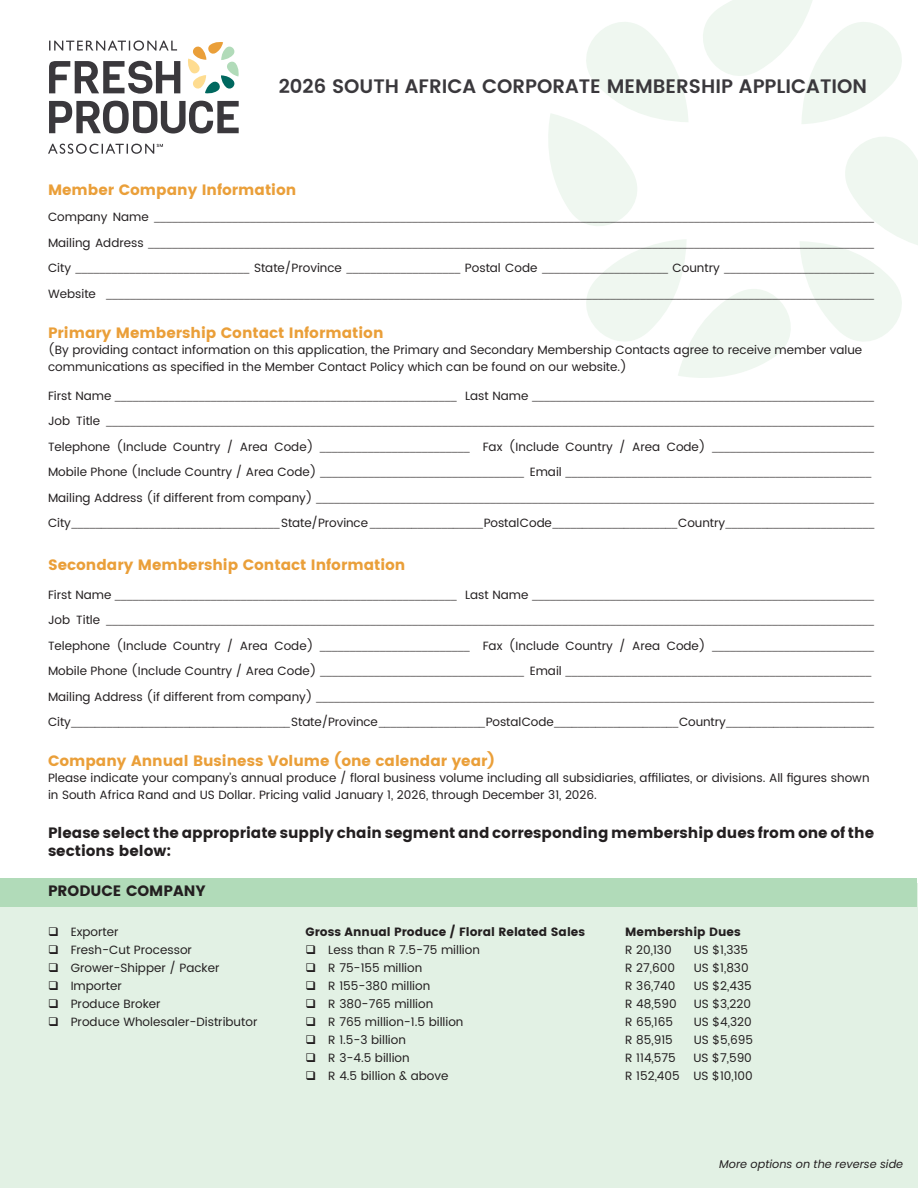
<style>
.page{position:relative;width:918px;height:1188px;background:#fff}
.page>*{position:absolute;margin:0;border:0;box-sizing:border-box;transform-origin:0 0}
.t1{font:600 19.5px "Poppins";color:#3a383c}
.t2{font:15px "Poppins";color:#ea9f39}
.t3{font:15px/18px "Poppins";color:#231f20}
.t4{font:12px/25.5px "Minion Pro";color:#231f20}
.t5{font:12px/16.5px "Poppins";color:#231f20}
.t6{font:12px "Poppins";color:#231f20}
.t7{font:italic 11.25px "Poppins";color:#231f20}
.s1{font-family:"Poppins"}
.s2{font-family:"Minion Pro"}
</style>
<div class="page">
<div style="left:0;top:883px;width:918px;height:305px;background:#e2f1e4"></div>
<svg style="left:548px;top:0;width:370px;height:378px"></svg>
<div style="left:1px;top:878px;width:916px;height:29px;background:#b1dbb9"></div>
<svg style="left:48px;top:40px;width:191px;height:114px"></svg>
<h1 class="t1" style="left:279px;top:72px;width:590px">2026 SOUTH AFRICA CORPORATE MEMBERSHIP APPLICATION</h1>
<p class="t2" style="left:48px;top:181px;width:250px">Member Company Information</p>
<p class="t4" style="left:48px;top:205px;width:828px;text-align:justify"><span class="s1">Company Name</span> ________________________________________________________________________________________________________________________ <span class="s1">Mailing Address</span> _________________________________________________________________________________________________________________________ <span class="s1">City</span> _____________________________ <span class="s1">State/Province</span> ___________________ <span class="s1">Postal Code</span> _____________________ <span class="s1">Country</span> _________________________ <span class="s1">Website</span> ________________________________________________________________________________________________________________________________</p>
<p class="t2" style="left:48px;top:324px;width:337px">Primary Membership Contact Information</p>
<p class="t5" style="left:48px;top:342px;width:816px">(By providing contact information on this application, the Primary and Secondary Membership Contacts agree to receive member value communications as specified in the Member Contact Policy which can be found on our website.)</p>
<p class="t4" style="left:48px;top:383px;width:828px"><span class="s1">First Name</span> _________________________________________________________ <span class="s1">Last Name</span> _________________________________________________________<br><span class="s1">Job Title</span> ________________________________________________________________________________________________________________________________</p>
<p class="t5" style="left:48px;top:439px;width:828px">Telephone (Include Country / Area Code) <span class="s2">_________________________</span> Fax (Include Country / Area Code) <span class="s2">___________________________</span></p>
<p class="t4" style="left:48px;top:460px;width:828px"><span class="s1">Mobile Phone (Include Country / Area Code)</span> __________________________________ <span class="s1">Email</span> ___________________________________________________<br><span class="s1">Mailing Address (if different from company)</span> _____________________________________________________________________________________________<br><span class="s1">City</span> ___________________________________ <span class="s1">State/Province</span> ___________________ <span class="s1">Postal Code</span> _____________________ <span class="s1">Country</span> _________________________</p>
<p class="t2" style="left:48px;top:556px;width:359px">Secondary Membership Contact Information</p>
<p class="t4" style="left:48px;top:582px;width:828px"><span class="s1">First Name</span> _________________________________________________________ <span class="s1">Last Name</span> _________________________________________________________<br><span class="s1">Job Title</span> ________________________________________________________________________________________________________________________________</p>
<p class="t5" style="left:48px;top:638px;width:828px">Telephone (Include Country / Area Code) <span class="s2">_________________________</span> Fax (Include Country / Area Code) <span class="s2">___________________________</span></p>
<p class="t4" style="left:48px;top:659px;width:828px"><span class="s1">Mobile Phone (Include Country / Area Code)</span> __________________________________ <span class="s1">Email</span> ___________________________________________________<br><span class="s1">Mailing Address (if different from company)</span> _____________________________________________________________________________________________<br><span class="s1">City</span> _____________________________________ <span class="s1">State/Province</span> __________________ <span class="s1">Postal Code</span> _____________________ <span class="s1">Country</span> _________________________</p>
<p class="t2" style="left:48px;top:752px;width:448px">Company Annual Business Volume (one calendar year)</p>
<p class="t5" style="left:48px;top:770px;width:823px">Please indicate your company’s annual produce / floral business volume including all subsidiaries, affiliates, or divisions. All figures shown in South Africa Rand and US Dollar. Pricing valid January 1, 2026, through December 31, 2026.</p>
<p class="t3" style="left:48px;top:824px;width:828px">Please select the appropriate supply chain segment and corresponding membership dues from one of the sections below:</p>
<p class="t3" style="left:48px;top:882px;width:159px">PRODUCE COMPANY</p>
<p class="t5" style="left:48px;top:924px;width:72px">❑ Exporter</p>
<p class="t5" style="left:48px;top:942px;width:146px">❑ Fresh-Cut Processor</p>
<p class="t5" style="left:48px;top:960px;width:173px">❑ Grower-Shipper / Packer</p>
<p class="t5" style="left:48px;top:978px;width:75px">❑ Importer</p>
<p class="t5" style="left:48px;top:996px;width:114px">❑ Produce Broker</p>
<p class="t5" style="left:48px;top:1014px;width:211px">❑ Produce Wholesaler-Distributor</p>
<p class="t6" style="left:306px;top:925px;width:281px">Gross Annual Produce / Floral Related Sales</p>
<p class="t5" style="left:306px;top:942px;width:176px">❑ Less than R 7.5-75 million</p>
<p class="t5" style="left:306px;top:960px;width:118px">❑ R 75-155 million</p>
<p class="t5" style="left:306px;top:978px;width:126px">❑ R 155-380 million</p>
<p class="t5" style="left:306px;top:996px;width:129px">❑ R 380-765 million</p>
<p class="t5" style="left:306px;top:1014px;width:159px">❑ R 765 million-1.5 billion</p>
<p class="t5" style="left:306px;top:1032px;width:102px">❑ R 1.5-3 billion</p>
<p class="t5" style="left:306px;top:1050px;width:106px">❑ R 3-4.5 billion</p>
<p class="t5" style="left:306px;top:1068px;width:144px">❑ R 4.5 billion &amp; above</p>
<p class="t6" style="left:625px;top:925px;width:117px">Membership Dues</p>
<p class="t5" style="left:625px;top:942px;width:48px">R 20,130</p>
<p class="t5" style="left:694px;top:942px;width:56px">US $1,335</p>
<p class="t5" style="left:625px;top:960px;width:51px">R 27,600</p>
<p class="t5" style="left:694px;top:960px;width:56px">US $1,830</p>
<p class="t5" style="left:625px;top:978px;width:51px">R 36,740</p>
<p class="t5" style="left:694px;top:978px;width:60px">US $2,435</p>
<p class="t5" style="left:625px;top:996px;width:53px">R 48,590</p>
<p class="t5" style="left:694px;top:996px;width:59px">US $3,220</p>
<p class="t5" style="left:625px;top:1014px;width:49px">R 65,165</p>
<p class="t5" style="left:694px;top:1014px;width:60px">US $4,320</p>
<p class="t5" style="left:625px;top:1032px;width:49px">R 85,915</p>
<p class="t5" style="left:694px;top:1032px;width:61px">US $5,695</p>
<p class="t5" style="left:625px;top:1050px;width:52px">R 114,575</p>
<p class="t5" style="left:625px;top:1049px;width:129px;line-height:18px;text-align:right">US $7,590<br>R 152,405 US $10,100</p>
<p class="t7" style="left:719px;top:1157px;width:186px">More options on the reverse side</p>
</div>
